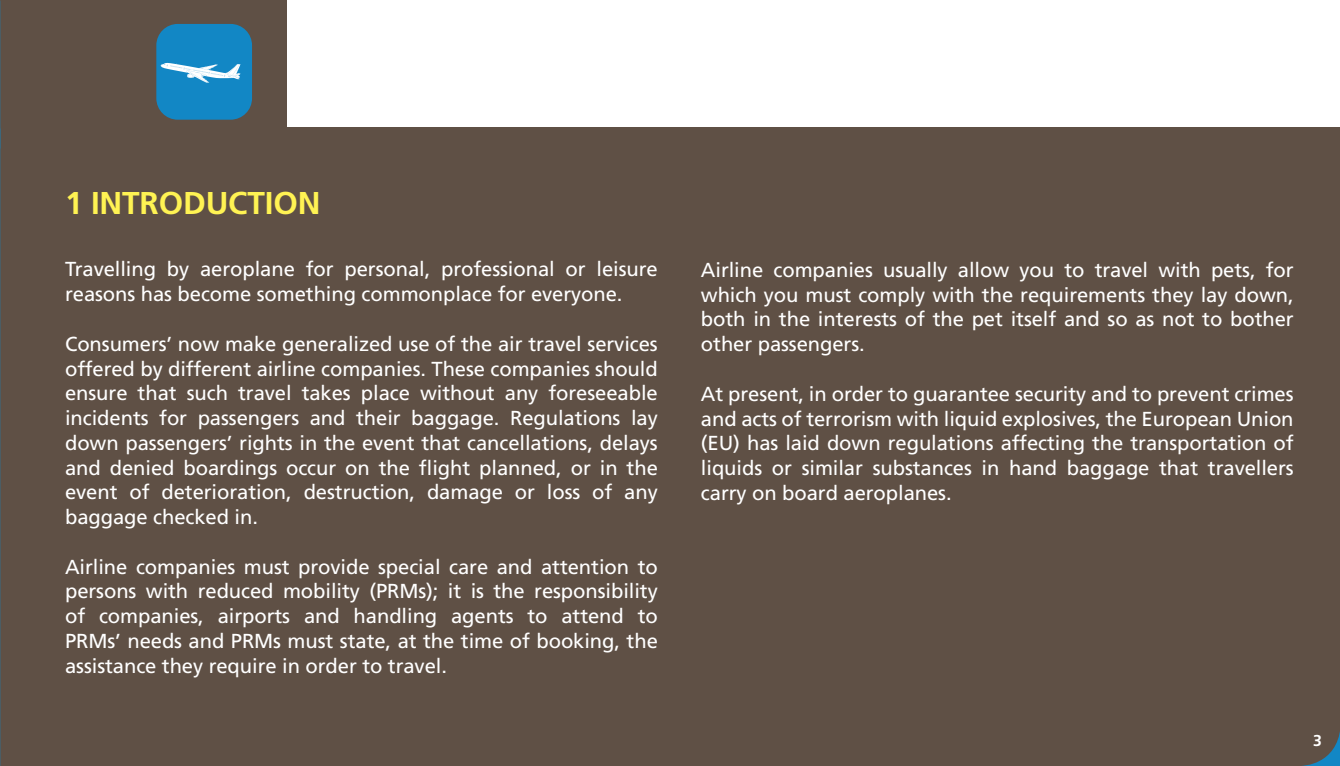
<style>
.page{position:relative;width:1340px;height:766px;background:#fff}
.page>*{position:absolute;margin:0;border:0;box-sizing:border-box;transform-origin:0 0}
.t1{font:700 31.5px "Frutiger LT Std";letter-spacing:-.005em;color:#fff353}
.t2{font:20.25px/24.8px "Frutiger LT Std";letter-spacing:-.005em;color:#fff;text-align:justify}
.t3{font:700 15.75px "Frutiger LT Std";color:#fff}
</style>
<div class="page">
<div style="left:0;top:127px;width:1339px;height:638px;background:#5f5045"></div>
<div style="left:0;top:0;width:286px;height:147px;background:#5f5045"></div>
<div style="left:156px;top:24px;width:96px;height:96px;background:#1287c5;border-radius:21px"></div>
<svg style="left:161px;top:63px;width:79px;height:20px"></svg>
<svg style="left:1308px;top:736px;width:31px;height:29px"></svg>
<p class="t1" style="left:65px;top:184px;width:257px">1 INTRODUCTION</p>
<p class="t2" style="left:65px;top:257px;width:594px">Travelling by aeroplane for personal, professional or leisure reasons has become something commonplace for everyone.</p>
<p class="t2" style="left:65px;top:331px;width:594px">Consumers’ now make generalized use of the air travel services offered by different airline companies. These companies should ensure that such travel takes place without any foreseeable incidents for passengers and their baggage. Regulations lay down passengers’ rights in the event that cancellations, delays and denied boardings occur on the flight planned, or in the event of deterioration, destruction, damage or loss of any baggage checked in.</p>
<p class="t2" style="left:65px;top:554px;width:594px">Airline companies must provide special care and attention to persons with reduced mobility (PRMs); it is the responsibility of companies, airports and handling agents to attend to PRMs’ needs and PRMs must state, at the time of booking, the assistance they require in order to travel.</p>
<p class="t2" style="left:701px;top:257px;width:594px">Airline companies usually allow you to travel with pets, for which you must comply with the requirements they lay down, both in the interests of the pet itself and so as not to bother other passengers.</p>
<p class="t2" style="left:701px;top:381px;width:594px">At present, in order to guarantee security and to prevent crimes and acts of terrorism with liquid explosives, the European Union (EU) has laid down regulations affecting the transportation of liquids or similar substances in hand baggage that travellers carry on board aeroplanes.</p>
<p class="t3" style="left:1313px;top:730px;width:10px">3</p>
</div>
